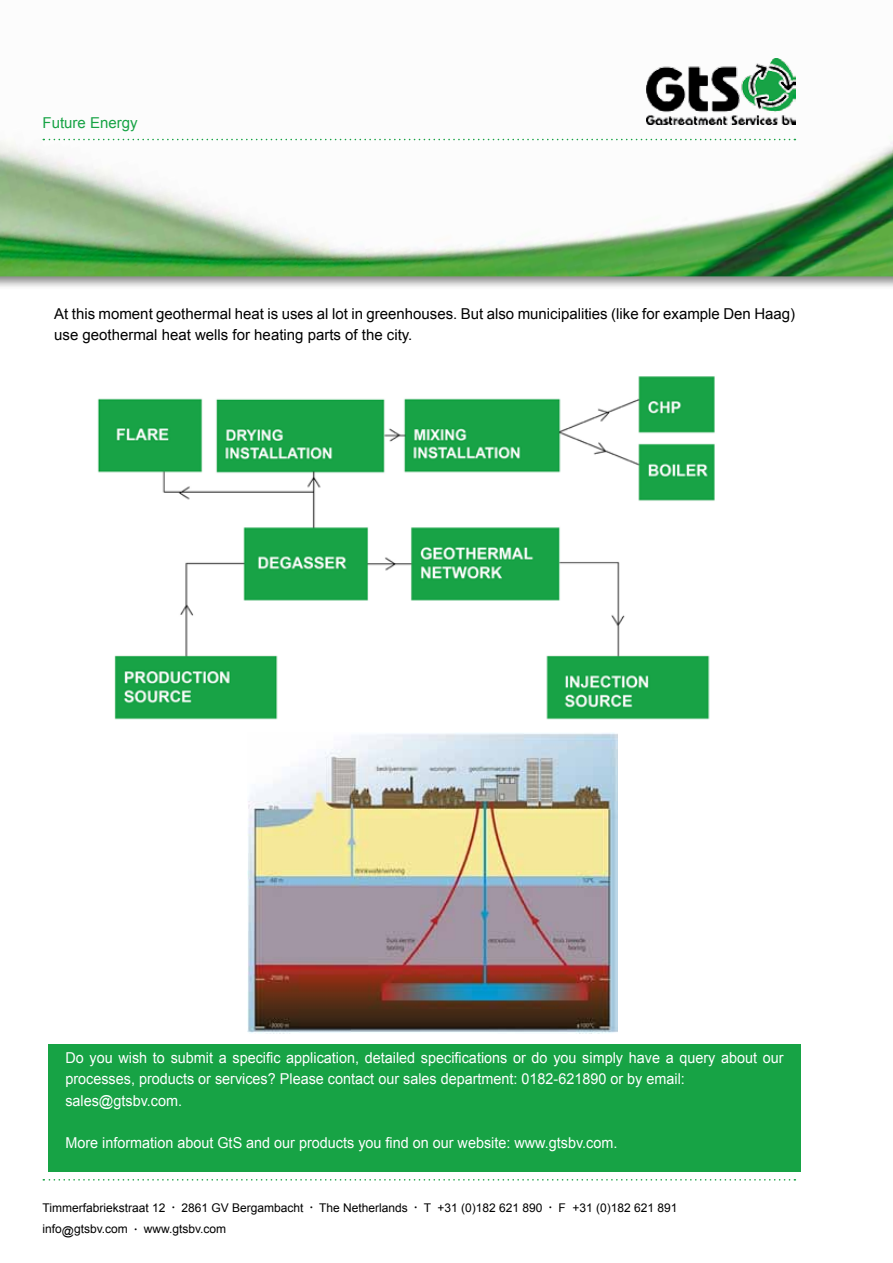
<style>
.page{position:relative;width:893px;height:1263px;background:#fff}
.page>*{position:absolute;margin:0;border:0;box-sizing:border-box;transform-origin:0 0}
.t1{font:15px/21.3px "Arial";color:#fff;scale:.96 1}
.t2{font:15px/21.3px "Arial";color:#000}
.t3{font:15px "Arial";color:#17a345}
.t4{font:12px/21.3px "Arial";color:#000}
.s1{font-size:7.5px}
</style>
<div class="page">
<img style="left:97px;top:376px;width:618px;height:344px">
<div style="left:0;top:0;width:893px;height:289px;background:#000;opacity:.5"></div>
<img style="left:0;top:0;width:893px;height:276px">
<img style="left:647px;top:59px;width:149px;height:66px">
<svg style="left:43px;top:139px;width:752px;height:1px"></svg>
<svg style="left:43px;top:1179px;width:752px;height:1px"></svg>
<div style="left:48px;top:1044px;width:753px;height:127px;background:#17a345"></div>
<img style="left:247px;top:733px;width:370px;height:300px">
<p class="t3" style="left:43px;top:112px;width:97px">Future Energy</p>
<p class="t2" style="left:54px;top:303px;width:742px">At this moment geothermal heat is uses al lot in greenhouses. But also municipalities (like for example Den Haag) use geothermal heat wells for heating parts of the city.</p>
<p class="t1" style="left:65px;top:1047px;width:750px">Do you wish to submit a specific application, detailed specifications or do you simply have a query about our processes, products or services? Please contact our sales department: 0182-621890 or by email: sales@gtsbv.com.</p>
<p class="t1" style="left:65px;top:1132px;width:576px">More information about GtS and our products you find on our website: www.gtsbv.com.</p>
<p class="t4" style="left:43px;top:1197px;width:637px">Timmerfabriekstraat 12 <span class="s1">•</span> 2861 GV Bergambacht <span class="s1">•</span> The Netherlands <span class="s1">•</span> T +31 (0)182 621 890 <span class="s1">•</span> F +31 (0)182 621 891 info@gtsbv.com <span class="s1">•</span> www.gtsbv.com</p>
</div>
